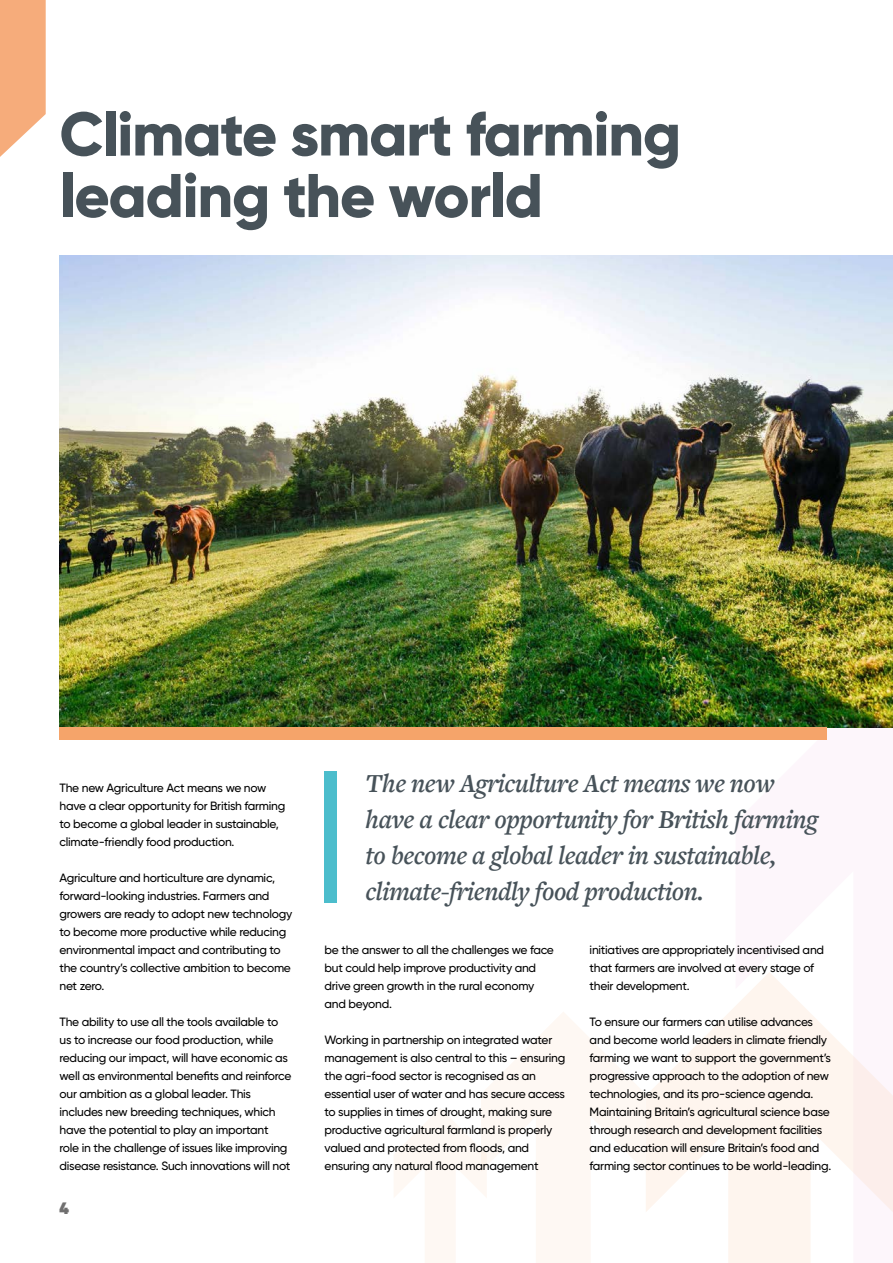
<style>
.page{position:relative;width:893px;height:1263px;background:#fff}
.page>*{position:absolute;margin:0;border:0;box-sizing:border-box;transform-origin:0 0}
.t1{font:800 61.5px/61.5px "Gilroy";letter-spacing:-.02em;color:#475259}
.t2{font:italic 600 27px/36px "Freight Text Pro";letter-spacing:-.02em;color:#475259}
.t3{font:800 16.5px "Gilroy";color:#706f6f}
.t4{font:500 12px/18px "Gilroy";letter-spacing:-.02em;color:#000}
</style>
<div class="page">
<svg style="left:0;top:0;width:46px;height:157px;background:#f7b78d"></svg>
<svg style="left:394px;top:1012px;width:252px;height:251px"></svg>
<svg style="left:646px;top:972px;width:247px;height:291px;fill:#fef5ee"></svg>
<img style="left:60px;top:255px;width:833px;height:473px">
<div style="left:60px;top:727px;width:767px;height:13px;background:#f5a46a"></div>
<div style="left:325px;top:772px;width:12px;height:131px;background:#4cbdcc"></div>
<h1 class="t1" style="left:60px;top:103px;width:623px">Climate smart farming leading the world</h1>
<p class="t4" style="left:60px;top:779px;width:227px">The new Agriculture Act means we now have a clear opportunity for British farming to become a global leader in sustainable, climate-friendly food production.</p>
<p class="t4" style="left:60px;top:869px;width:234px">Agriculture and horticulture are dynamic, forward-looking industries. Farmers and growers are ready to adopt new technology to become more productive while reducing environmental impact and contributing to the country’s collective ambition to become net zero.</p>
<p class="t4" style="left:60px;top:1013px;width:233px">The ability to use all the tools available to us to increase our food production, while reducing our impact, will have economic as well as environmental benefits and reinforce our ambition as a global leader. This includes new breeding techniques, which have the potential to play an important role in the challenge of issues like improving disease resistance. Such innovations will not</p>
<h3 class="t3" style="left:60px;top:1197px;width:11px">4</h3>
<h2 class="t2" style="left:366px;top:765px;width:454px">The new Agriculture Act means we now have a clear opportunity for British farming to become a global leader in sustainable, climate-friendly food production.</h2>
<p class="t4" style="left:325px;top:941px;width:231px">be the answer to all the challenges we face but could help improve productivity and drive green growth in the rural economy and beyond.</p>
<p class="t4" style="left:325px;top:1031px;width:242px">Working in partnership on integrated water management is also central to this – ensuring the agri-food sector is recognised as an essential user of water and has secure access to supplies in times of drought, making sure productive agricultural farmland is properly valued and protected from floods, and ensuring any natural flood management</p>
<p class="t4" style="left:590px;top:941px;width:236px">initiatives are appropriately incentivised and that farmers are involved at every stage of their development.</p>
<p class="t4" style="left:590px;top:1013px;width:243px">To ensure our farmers can utilise advances and become world leaders in climate friendly farming we want to support the government’s progressive approach to the adoption of new technologies, and its pro-science agenda.<br>Maintaining Britain’s agricultural science base through research and development facilities and education will ensure Britain’s food and farming sector continues to be world-leading.</p>
</div>
